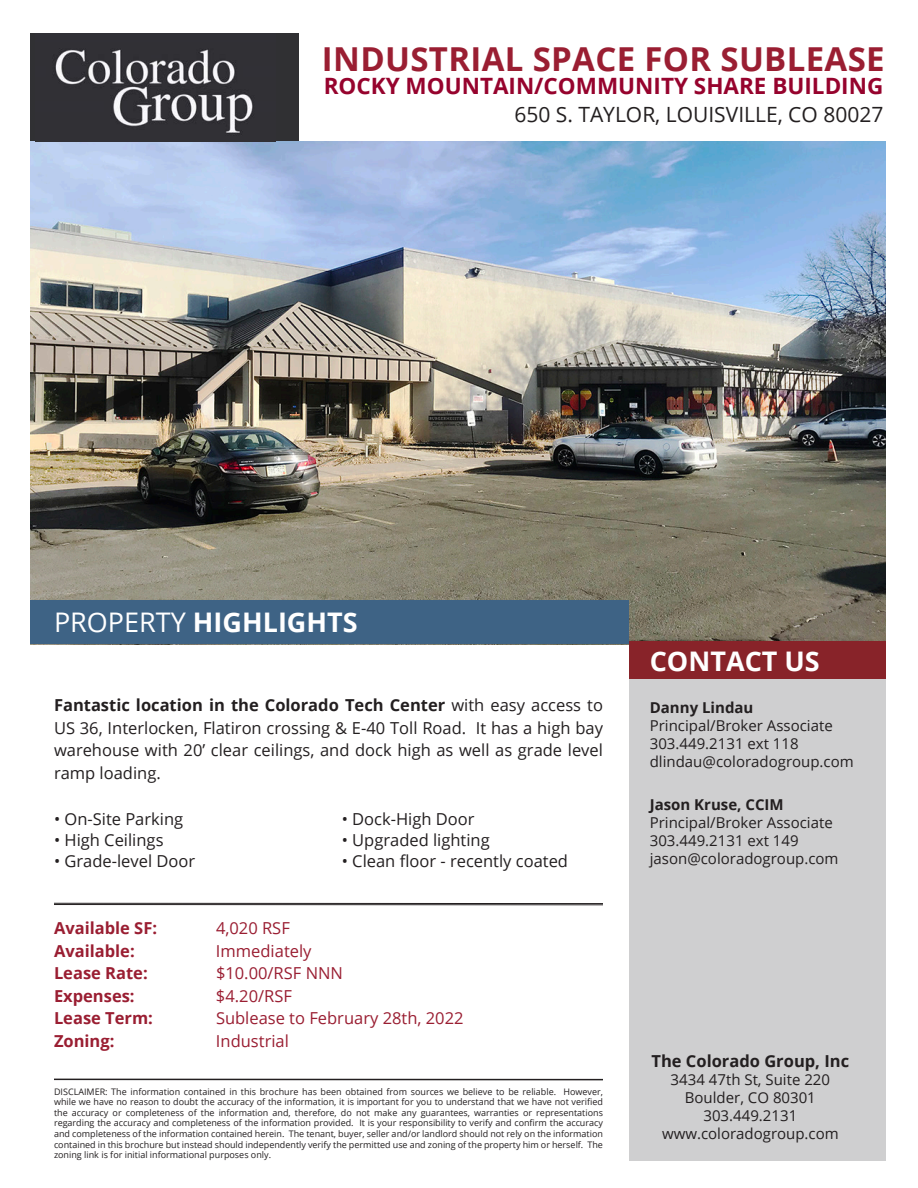
<style>
.page{position:relative;width:918px;height:1188px;background:#fff}
.page>*{position:absolute;margin:0;border:0;box-sizing:border-box;transform-origin:0 0}
.Paragraph_Style_1{font:700 33px "Open Sans";letter-spacing:.01em;color:#9a1e32}
.t1{font:700 27px "Open Sans";color:#fff}
.t2{font:700 22.5px "Open Sans";color:#96032d}
.t3{font:21px "Open Sans";color:#231f20}
.t4{font:16.5px/22.5px "Open Sans";color:#231f20;text-align:justify}
.t5{font:16.5px "Open Sans";color:#9a1e32}
.t6{font:700 16.5px "Open Sans";color:#9a1e32}
.t7{font:700 16.5px "Open Sans";color:#231f20}
.t8{font:15px "Open Sans";color:#231f20}
.t9{font:700 15px "Open Sans";color:#231f20}
.t10{font:9px/10.5px "Open Sans";color:#231f20;text-align:justify}
.s1{font-weight:400}
.s2{font-weight:700}
</style>
<div class="page">
<img style="left:30px;top:141px;width:856px;height:500px">
<div style="left:30px;top:33px;width:269px;height:108px;background:#303033"></div>
<img style="left:55px;top:49px;width:198px;height:85px">
<div style="left:30px;top:600px;width:599px;height:44px;background:#3e6385"></div>
<div style="left:629px;top:645px;width:257px;height:516px;background:#cfcfd0"></div>
<div style="left:629px;top:641px;width:257px;height:38px;background:#882329"></div>
<hr style="left:54px;top:1079px;width:549px;height:1px;background:#231f20">
<hr style="left:54px;top:903px;width:549px;height:1px;background:#231f20">
<hr style="left:54px;top:904px;width:549px;height:1px;background:#231f20">
<p class="Paragraph_Style_1" style="left:322px;top:35px;width:564px">INDUSTRIAL SPACE FOR SUBLEASE</p>
<p class="t2" style="left:324px;top:70px;width:561px">ROCKY MOUNTAIN/COMMUNITY SHARE BUILDING</p>
<p class="t3" style="left:514px;top:100px;width:371px">650 S. TAYLOR, LOUISVILLE, CO 80027</p>
<p class="t1" style="left:54px;top:603px;width:305px"><span class="s1">PROPERTY</span> HIGHLIGHTS</p>
<p class="t1" style="left:650px;top:642px;width:172px">CONTACT US</p>
<p class="t4" style="left:54px;top:694px;width:551px"><span class="s2">Fantastic location in the Colorado Tech Center</span> with easy access to US 36, Interlocken, Flatiron crossing &amp; E-40 Toll Road. It has a high bay warehouse with 20’ clear ceilings, and dock high as well as grade level ramp loading.</p>
<p class="t4" style="left:54px;top:808px;width:131px">• On-Site Parking</p>
<p class="t4" style="left:54px;top:829px;width:111px">• High Ceilings</p>
<p class="t4" style="left:54px;top:850px;width:143px">• Grade-level Door</p>
<p class="t4" style="left:342px;top:808px;width:134px">• Dock-High Door</p>
<p class="t4" style="left:342px;top:829px;width:150px">• Upgraded lighting</p>
<p class="t4" style="left:342px;top:850px;width:228px">• Clean floor - recently coated</p>
<p class="t6" style="left:54px;top:916px;width:105px">Available SF:</p>
<p class="t5" style="left:216px;top:917px;width:75px">4,020 RSF</p>
<p class="t6" style="left:54px;top:939px;width:82px">Available:</p>
<p class="t5" style="left:216px;top:939px;width:97px">Immediately</p>
<p class="t6" style="left:54px;top:961px;width:95px">Lease Rate:</p>
<p class="t5" style="left:216px;top:962px;width:129px">$10.00/RSF NNN</p>
<p class="t6" style="left:54px;top:984px;width:82px">Expenses:</p>
<p class="t5" style="left:216px;top:984px;width:77px">$4.20/RSF</p>
<p class="t6" style="left:54px;top:1006px;width:100px">Lease Term:</p>
<p class="t5" style="left:216px;top:1007px;width:249px">Sublease to February 28th, 2022</p>
<p class="t6" style="left:54px;top:1029px;width:62px">Zoning:</p>
<p class="t5" style="left:216px;top:1029px;width:74px">Industrial</p>
<p class="t10" style="left:54px;top:1086px;width:551px">DISCLAIMER: The information contained in this brochure has been obtained from sources we believe to be reliable. However, while we have no reason to doubt the accuracy of the information, it is important for you to understand that we have not verified the accuracy or completeness of the information and, therefore, do not make any guarantees, warranties or representations regarding the accuracy and completeness of the information provided. It is your responsibility to verify and confirm the accuracy and completeness of the information contained herein. The tenant, buyer, seller and/or landlord should not rely on the information contained in this brochure but instead should independently verify the permitted use and zoning of the property him or herself. The zoning link is for initial informational purposes only.</p>
<p class="t9" style="left:650px;top:697px;width:105px">Danny Lindau</p>
<p class="t8" style="left:650px;top:715px;width:184px">Principal/Broker Associate</p>
<p class="t8" style="left:650px;top:733px;width:150px">303.449.2131 ext 118</p>
<p class="t8" style="left:650px;top:751px;width:205px">dlindau@coloradogroup.com</p>
<p class="t9" style="left:650px;top:794px;width:135px">Jason Kruse, CCIM</p>
<p class="t8" style="left:650px;top:812px;width:184px">Principal/Broker Associate</p>
<p class="t8" style="left:650px;top:830px;width:150px">303.449.2131 ext 149</p>
<p class="t8" style="left:650px;top:848px;width:190px">jason@coloradogroup.com</p>
<p class="t7" style="left:652px;top:1049px;width:199px">The Colorado Group, Inc</p>
<p class="t8" style="left:671px;top:1069px;width:161px">3434 47th St, Suite 220</p>
<p class="t8" style="left:685px;top:1087px;width:133px">Boulder, CO 80301</p>
<p class="t8" style="left:703px;top:1105px;width:95px">303.449.2131</p>
<p class="t8" style="left:662px;top:1123px;width:178px">www.coloradogroup.com</p>
</div>
